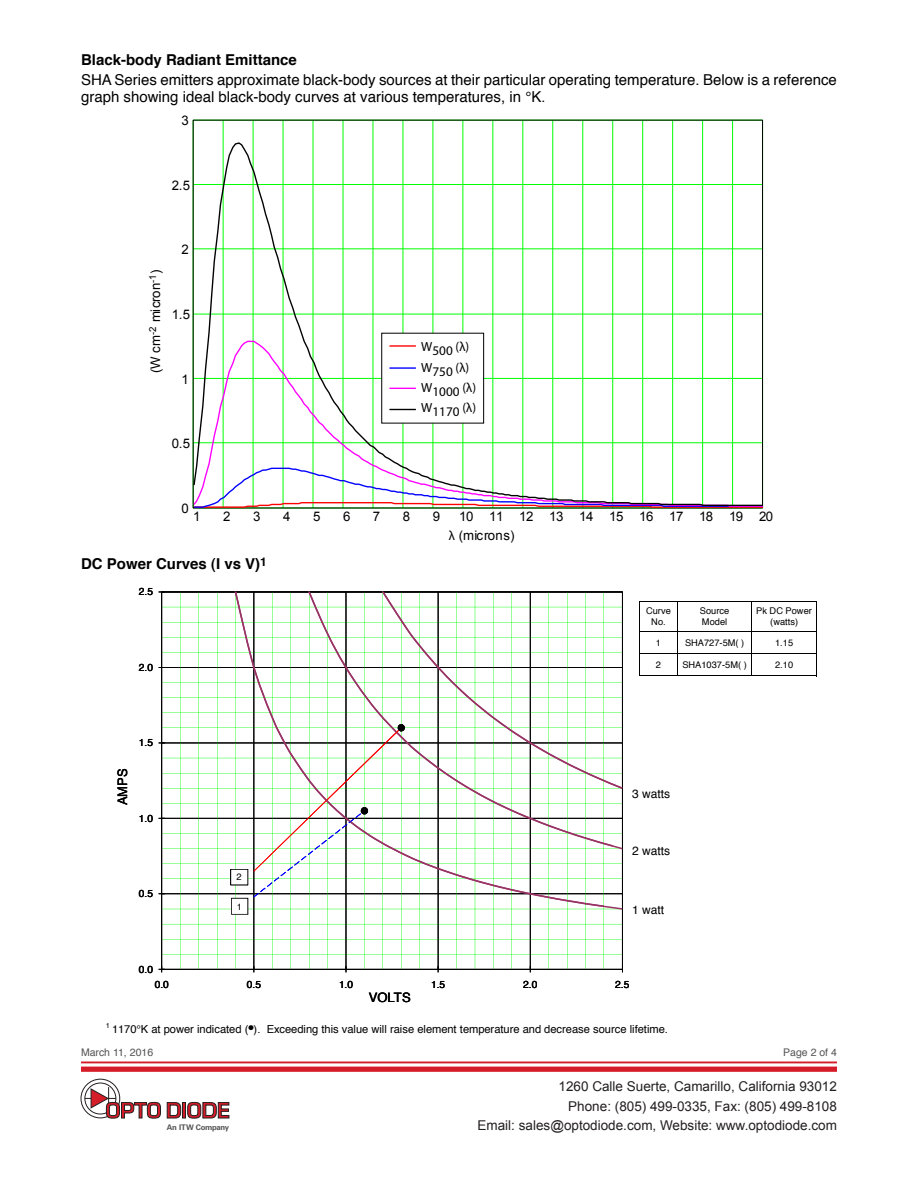
<style>
.page{position:relative;width:918px;height:1188px;background:#fff}
.page>*{position:absolute;margin:0;border:0;box-sizing:border-box;transform-origin:0 0}
.t1{font:15px/17.4px "Helvetica";color:#000}
.t2{font:700 15px "Helvetica";color:#000}
.t3{font:13.5px/19.2px "Arial";color:#231f20;text-align:right}
.t4{font:13.2px "Arial";letter-spacing:-.035em;color:#000}
.t5{font:13.2px/20.2px "Myriad Pro";color:#000}
.t6{font:13.2px "Arial";letter-spacing:.03em;color:#000}
.t7{font:13.05px "Helvetica";letter-spacing:-.005em;color:#000}
.t8{font:12px "Helvetica";letter-spacing:.005em;color:#000}
.t9{font:11.1px "Helvetica";letter-spacing:-.005em;color:#000}
.t10{font:10.5px "Helvetica";color:#545456}
.t11{font:10.2px "Helvetica";color:#000}
.t12{font:9.3px "Helvetica";letter-spacing:.005em;color:#000}
.t13{font:700 7.8px "Univers";letter-spacing:-.04em;color:#545456}
.t14{font:7.35px "Helvetica";color:#000}
.s1{font-size:14.25px}
.s2{font-family:"Myriad Pro"}
.s3{font-weight:700;font-size:14.85px}
</style>
<div class="page">
<div style="left:81px;top:1079px;width:39px;height:39px;border:1px solid #231f20;border-radius:50%"></div>
<div style="left:85px;top:1083px;width:31px;height:31px;border:1px solid #231f20;border-radius:50%"></div>
<svg style="left:85px;top:1087px;width:76px;height:31px"></svg>
<svg style="left:167px;top:1102px;width:14px;height:16px"></svg>
<svg style="left:182px;top:1102px;width:4px;height:16px"></svg>
<svg style="left:187px;top:1102px;width:42px;height:16px"></svg>
<hr style="left:81px;top:1062px;width:756px;height:1px;background:#d51c29">
<div style="left:81px;top:1067px;width:756px;height:5px;background:#d51c29"></div>
<hr style="left:677px;top:602px;width:1px;height:30px;background:#000">
<hr style="left:751px;top:602px;width:1px;height:30px;background:#000">
<hr style="left:677px;top:632px;width:1px;height:43px;background:#000">
<hr style="left:639px;top:601px;width:1px;height:75px;background:#000">
<hr style="left:752px;top:632px;width:1px;height:43px;background:#000">
<hr style="left:816px;top:602px;width:1px;height:74px;background:#000">
<hr style="left:640px;top:601px;width:176px;height:1px;background:#000">
<hr style="left:640px;top:631px;width:176px;height:1px;background:#000">
<hr style="left:640px;top:653px;width:176px;height:1px;background:#000">
<hr style="left:640px;top:675px;width:176px;height:1px;background:#000">
<svg style="left:162px;top:592px;width:461px;height:377px"></svg>
<hr style="left:161px;top:592px;width:1px;height:377px;background:#000">
<hr style="left:162px;top:969px;width:460px;height:1px;background:#000">
<svg style="left:159px;top:966px;width:6px;height:6px"></svg>
<svg style="left:234px;top:591px;width:372px;height:317px"></svg>
<svg style="left:307px;top:591px;width:308px;height:257px"></svg>
<svg style="left:381px;top:591px;width:242px;height:199px"></svg>
<svg style="left:230px;top:724px;width:175px;height:191px"></svg>
<hr style="left:223px;top:120px;width:1px;height:388px;background:#0f0">
<hr style="left:253px;top:120px;width:1px;height:388px;background:#0f0">
<hr style="left:283px;top:120px;width:1px;height:388px;background:#0f0">
<hr style="left:313px;top:120px;width:1px;height:388px;background:#0f0">
<hr style="left:343px;top:120px;width:1px;height:388px;background:#0f0">
<hr style="left:373px;top:120px;width:1px;height:388px;background:#0f0">
<hr style="left:403px;top:120px;width:1px;height:388px;background:#0f0">
<hr style="left:432px;top:120px;width:1px;height:388px;background:#0f0">
<hr style="left:462px;top:120px;width:1px;height:388px;background:#0f0">
<hr style="left:492px;top:120px;width:1px;height:388px;background:#0f0">
<hr style="left:522px;top:120px;width:1px;height:388px;background:#0f0">
<hr style="left:552px;top:120px;width:1px;height:388px;background:#0f0">
<hr style="left:582px;top:120px;width:1px;height:388px;background:#0f0">
<hr style="left:612px;top:120px;width:1px;height:388px;background:#0f0">
<hr style="left:642px;top:120px;width:1px;height:388px;background:#0f0">
<hr style="left:672px;top:120px;width:1px;height:388px;background:#0f0">
<hr style="left:702px;top:120px;width:1px;height:388px;background:#0f0">
<hr style="left:732px;top:120px;width:1px;height:388px;background:#0f0">
<hr style="left:193px;top:508px;width:570px;height:1px;background:#0f0">
<svg style="left:193px;top:142px;width:570px;height:365px"></svg>
<div style="left:381px;top:333px;width:103px;height:90px;background:#fff;border:1px solid #000"></div>
<hr style="left:389px;top:345px;width:27px;height:2px;background:#f00">
<hr style="left:389px;top:367px;width:27px;height:2px;background:#00f">
<svg style="left:389px;top:388px;width:27px;height:1px"></svg>
<svg style="left:389px;top:409px;width:27px;height:1px"></svg>
<p class="t2" style="left:81px;top:46px;width:217px">Black-body Radiant Emittance</p>
<p class="t1" style="left:81px;top:71px;width:757px">SHA Series emitters approximate black-body sources at their particular operating temperature. Below is a reference graph showing ideal black-body curves at various temperatures, in °K<span class="s1">.</span></p>
<p class="t4" style="left:182px;top:113px;width:9px">3</p>
<p class="t4" style="left:172px;top:178px;width:20px">2.5</p>
<p class="t4" style="left:148px;top:373px;width:105px;rotate:-90deg">(W cm<sup>-2</sup> micron<sup>-1</sup>)</p>
<p class="t4" style="left:182px;top:242px;width:9px">2</p>
<p class="t4" style="left:172px;top:307px;width:20px">1.5</p>
<p class="t4" style="left:182px;top:372px;width:9px">1</p>
<p class="t4" style="left:172px;top:436px;width:20px">0.5</p>
<p class="t5" style="left:421px;top:337px;width:50px">W500 (λ)<br>W750 (λ)</p>
<p class="t5" style="left:421px;top:379px;width:56px">W1000 (λ)<br>W1170 (λ)</p>
<p class="t4" style="left:182px;top:501px;width:9px">0</p>
<p class="t4" style="left:193px;top:509px;width:9px">1</p>
<p class="t4" style="left:223px;top:509px;width:9px">2</p>
<p class="t4" style="left:253px;top:509px;width:9px">3</p>
<p class="t4" style="left:283px;top:509px;width:9px">4</p>
<p class="t4" style="left:313px;top:509px;width:9px">5</p>
<p class="t4" style="left:343px;top:509px;width:9px">6</p>
<p class="t4" style="left:373px;top:509px;width:9px">7</p>
<p class="t4" style="left:403px;top:509px;width:9px">8</p>
<p class="t4" style="left:433px;top:509px;width:9px">9</p>
<p class="t4" style="left:459px;top:509px;width:315px">10 11 12 13 14 15 16 17 18 19 20</p>
<p class="t6" style="left:449px;top:528px;width:67px"><span class="s2">λ</span> (microns)</p>
<p class="t2" style="left:81px;top:550px;width:187px">DC Power Curves (I vs V)<sup>1</sup></p>
<p class="t11" style="left:139px;top:583px;width:16px">2.5</p>
<p class="t11" style="left:139px;top:659px;width:16px">2.0</p>
<p class="t12" style="left:646px;top:603px;width:27px">Curve</p>
<p class="t12" style="left:700px;top:603px;width:31px">Source</p>
<p class="t12" style="left:756px;top:603px;width:57px">Pk DC Power</p>
<p class="t12" style="left:651px;top:614px;width:16px">No.</p>
<p class="t12" style="left:702px;top:614px;width:27px">Model</p>
<p class="t12" style="left:770px;top:614px;width:29px">(watts)</p>
<p class="t12" style="left:656px;top:634px;width:7px">1</p>
<p class="t12" style="left:685px;top:634px;width:61px">SHA727-5M( )</p>
<p class="t12" style="left:775px;top:634px;width:20px">1.15</p>
<p class="t12" style="left:656px;top:657px;width:7px">2</p>
<p class="t12" style="left:682px;top:657px;width:66px">SHA1037-5M( )</p>
<p class="t12" style="left:775px;top:657px;width:20px">2.10</p>
<p class="t7" style="left:112px;top:805px;width:38px;rotate:-90deg">AMPS</p>
<p class="t11" style="left:139px;top:734px;width:16px">1.5</p>
<p class="t11" style="left:139px;top:810px;width:16px">1.0</p>
<p class="t11" style="left:139px;top:885px;width:16px">0.5</p>
<p class="t12" style="left:237px;top:869px;width:7px">2</p>
<p class="t12" style="left:237px;top:898px;width:7px">1</p>
<p class="t8" style="left:632px;top:783px;width:39px">3 watts</p>
<p class="t8" style="left:632px;top:841px;width:39px">2 watts</p>
<p class="t8" style="left:632px;top:899px;width:34px">1 watt</p>
<p class="t11" style="left:139px;top:961px;width:16px">0.0</p>
<p class="t11" style="left:155px;top:975px;width:16px">0.0</p>
<p class="t11" style="left:247px;top:975px;width:16px">0.5</p>
<p class="t11" style="left:339px;top:975px;width:16px">1.0</p>
<p class="t11" style="left:431px;top:975px;width:16px">1.5</p>
<p class="t11" style="left:523px;top:975px;width:16px">2.0</p>
<p class="t11" style="left:615px;top:975px;width:16px">2.5</p>
<p class="t7" style="left:369px;top:986px;width:43px">VOLTS</p>
<p class="t14" style="left:106px;top:1019px;width:6px">1</p>
<p class="t9" style="left:112px;top:1020px;width:558px">1170°K at power indicated (<span class="s3">•</span>). Exceeding this value will raise element temperature and decrease source lifetime.</p>
<p class="t10" style="left:81px;top:1044px;width:74px">March 11, 2016</p>
<p class="t10" style="left:783px;top:1044px;width:55px">Page 2 of 4</p>
<p class="t13" style="left:167px;top:1123px;width:64px">An ITW Company</p>
<p class="t3" style="left:478px;top:1077px;width:361px">1260 Calle Suerte, Camarillo, California 93012<br>Phone: (805) 499-0335, Fax: (805) 499-8108<br>Email: sales@optodiode.com, Website: www.optodiode.com</p>
</div>
